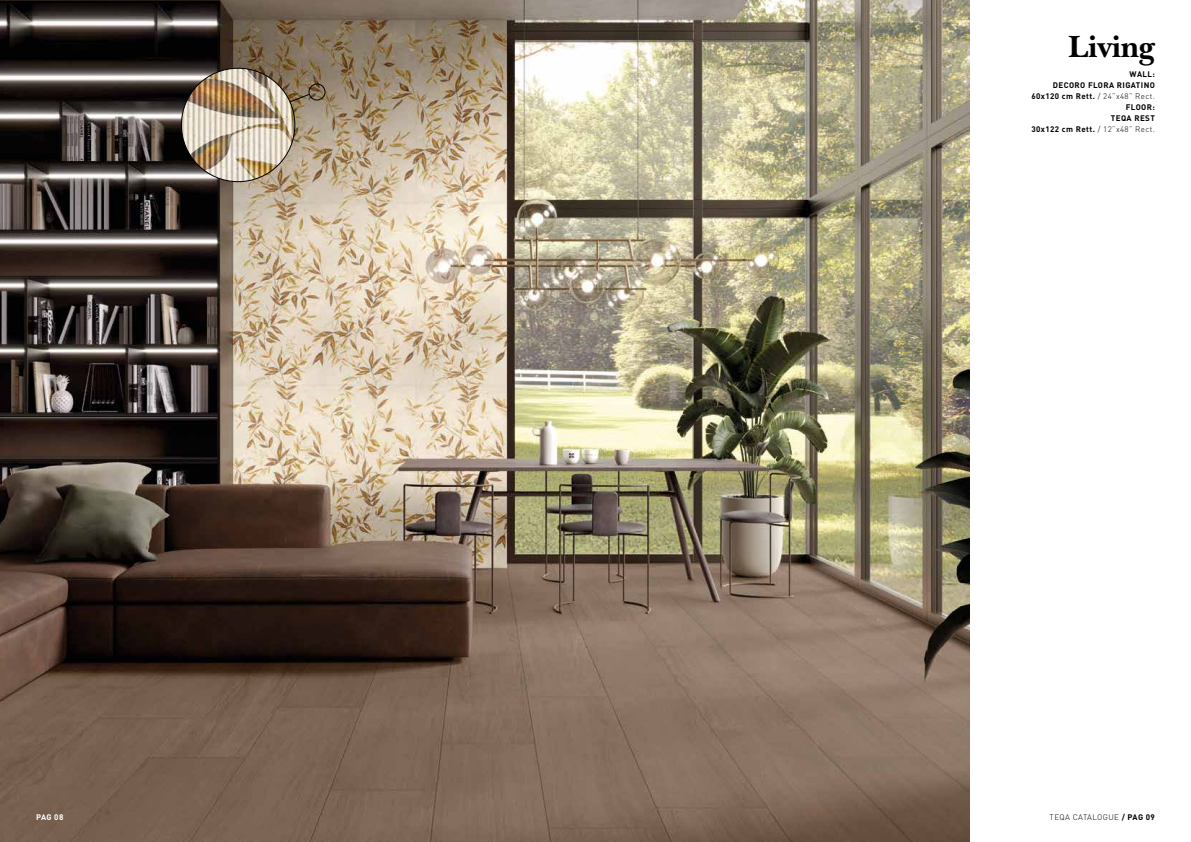
<style>
.page{position:relative;width:1191px;height:842px;background:#fff}
.page>*{position:absolute;margin:0;border:0;box-sizing:border-box;transform-origin:0 0}
.t1{font:700 32px "New Baskerville Std";color:#000}
.t2{font:700 8px/11px "DIN";letter-spacing:.05em;color:#000;text-align:right}
.t3{font:300 8px "DIN";letter-spacing:.05em;color:#000}
.t4{font:700 8px "DIN";color:#fff}
.s1{font-weight:300}
.s2{font-weight:700}
</style>
<div class="page">
<img style="left:0;top:0;width:969px;height:842px">
<img style="left:181px;top:68px;width:114px;height:114px;border-radius:57px">
<div style="left:308px;top:83px;width:17px;height:18px;border:1px solid #000;border-radius:50%"></div>
<svg style="left:289px;top:93px;width:21px;height:10px"></svg>
<h1 class="t1" style="left:1068px;top:28px;width:88px">Living</h1>
<p class="t2" style="left:1031px;top:68px;width:125px">WALL:<br>DECORO FLORA RIGATINO<br>60x120 cm Rett. <span class="s1">/ 24”x48” Rect.<br></span>FLOOR:<br>TEQA REST<br>30x122 cm Rett. <span class="s1">/ 12”x48” Rect.</span></p>
<p class="t4" style="left:36px;top:812px;width:29px">PAG 08</p>
<p class="t3" style="left:1049px;top:812px;width:107px">TEQA CATALOGUE <span class="s2">/ PAG 09</span></p>
</div>
